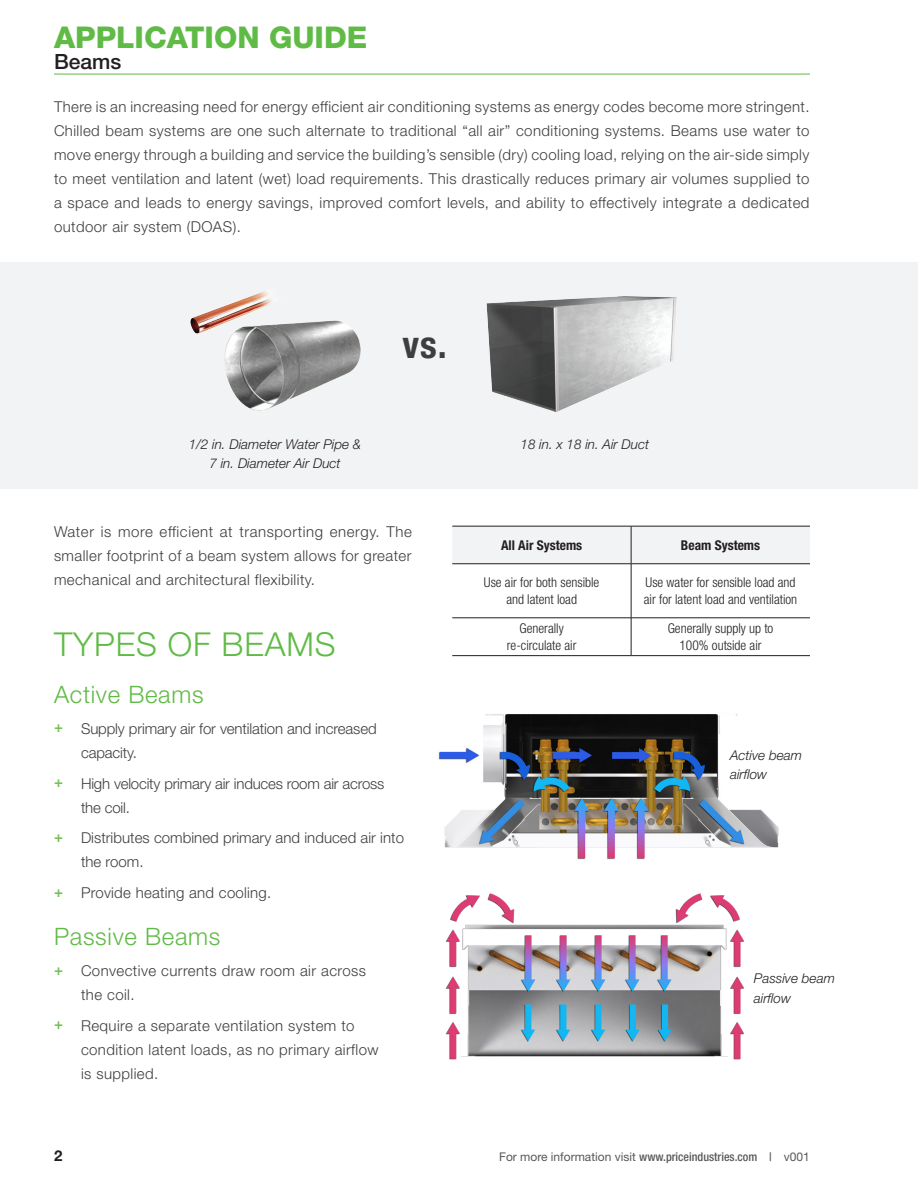
<style>
.page{position:relative;width:918px;height:1188px;background:#fff}
.page>*{position:absolute;margin:0;border:0;box-sizing:border-box;transform-origin:0 0}
.Special-Body{font:700 condensed 37.5px "Helvetica Neue LT Std";color:#3e3e3f}
.Special-Heading_2{font:300 33px "Helvetica Neue LT Std";letter-spacing:.025em;color:#60bb46}
.t1{font:800 30px "Helvetica Neue LT Std";color:#60bb46}
.Special-Heading_3{font:300 24px "Helvetica Neue LT Std";letter-spacing:.03em;color:#60bb46}
.t2{font:500 21px "Helvetica Neue LT Std";color:#231f20}
.Special-Body-2{font:300 15px/24px "Helvetica Neue LT Std";letter-spacing:.03em;color:#3e3e3f;text-align:justify}
.Special-Body-3{font:300 15px/24px "Helvetica Neue LT Std";letter-spacing:-.005em;color:#3e3e3f}
.Special-Body-4{font:300 15px/24px "Helvetica Neue LT Std";letter-spacing:.005em;color:#3e3e3f}
.Special-Body-5{font:300 15px/24px "Helvetica Neue LT Std";letter-spacing:-.01em;color:#3e3e3f}
.t3{font:700 15px "Helvetica Neue LT Std";color:#231f20}
._9pt_Table_-_Body{font:300 condensed 13.5px/16.2px "Helvetica Neue LT Std";color:#231f20;text-align:center}
.Special-Caption{font:italic 300 13.5px/19.5px "Helvetica Neue LT Std";color:#231f20}
._9pt_Table_-_Header{font:700 condensed 13.5px "Helvetica Neue LT Std";color:#231f20}
.t4{font:12px "Helvetica Neue LT Std";color:#57585a}
.s1{font-weight:500;color:#73c053}
.s2{font-weight:500;font-stretch:condensed}
</style>
<div class="page">
<div style="left:0;top:262px;width:918px;height:227px;background:#f2f3f4"></div>
<img style="left:486px;top:296px;width:191px;height:116px">
<img style="left:190px;top:291px;width:82px;height:43px">
<img style="left:221px;top:310px;width:140px;height:101px">
<img style="left:438px;top:714px;width:341px;height:146px">
<img style="left:445px;top:893px;width:300px;height:167px">
<div style="left:452px;top:527px;width:358px;height:37px;background:#f2f3f4"></div>
<hr style="left:452px;top:526px;width:179px;height:1px;background:#231f20">
<hr style="left:631px;top:526px;width:179px;height:1px;background:#231f20">
<hr style="left:631px;top:526px;width:1px;height:38px;background:#231f20">
<hr style="left:452px;top:564px;width:179px;height:1px;background:#231f20">
<hr style="left:631px;top:564px;width:179px;height:1px;background:#231f20">
<hr style="left:631px;top:564px;width:1px;height:54px;background:#231f20">
<hr style="left:452px;top:618px;width:179px;height:1px;background:#231f20">
<hr style="left:631px;top:618px;width:179px;height:1px;background:#231f20">
<hr style="left:631px;top:618px;width:1px;height:37px;background:#231f20">
<hr style="left:452px;top:655px;width:179px;height:1px;background:#231f20">
<hr style="left:631px;top:655px;width:179px;height:1px;background:#231f20">
<hr style="left:54px;top:74px;width:756px;height:1px;background:#60bb46">
<h3 class="t1" style="left:54px;top:20px;width:315px">APPLICATION GUIDE</h3>
<h3 class="t2" style="left:54px;top:49px;width:69px">Beams</h3>
<p class="Special-Body-2" style="left:54px;top:94px;width:757px">There is an increasing need for energy efficient air conditioning systems as energy codes become more stringent.<br>Chilled beam systems are one such alternate to traditional “all air” conditioning systems. Beams use water to move energy through a building and service the building’s sensible (dry) cooling load, relying on the air-side simply to meet ventilation and latent (wet) load requirements. This drastically reduces primary air volumes supplied to a space and leads to energy savings, improved comfort levels, and ability to effectively integrate a dedicated outdoor air system (DOAS).</p>
<p class="Special-Body" style="left:403px;top:322px;width:46px">vs.</p>
<p class="Special-Caption" style="left:189px;top:434px;width:174px;text-align:center">1/2 in. Diameter Water Pipe &amp;<br>7 in. Diameter Air Duct</p>
<p class="Special-Caption" style="left:521px;top:434px;width:130px">18 in. x 18 in. Air Duct</p>
<p class="Special-Body-2" style="left:54px;top:519px;width:359px">Water is more efficient at transporting energy. The smaller footprint of a beam system allows for greater mechanical and architectural flexibility.</p>
<p class="Special-Heading_2" style="left:54px;top:624px;width:283px">TYPES OF BEAMS</p>
<p class="Special-Heading_3" style="left:54px;top:680px;width:151px">Active Beams</p>
<p class="Special-Body-3" style="left:81px;top:716px;width:297px;text-indent:-27px"><span class="s1">+</span> Supply primary air for ventilation and increased capacity.</p>
<p class="Special-Body-5" style="left:81px;top:771px;width:305px;text-indent:-27px"><span class="s1">+</span> High velocity primary air induces room air across the coil.</p>
<p class="Special-Body-4" style="left:81px;top:826px;width:325px;text-indent:-27px"><span class="s1">+</span> Distributes combined primary and induced air into the room.</p>
<p class="Special-Body-2" style="left:54px;top:881px;width:219px"><span class="s1">+</span> Provide heating and cooling.</p>
<p class="Special-Heading_3" style="left:54px;top:922px;width:168px">Passive Beams</p>
<p class="Special-Body-2" style="left:81px;top:959px;width:287px;text-indent:-27px"><span class="s1">+</span> Convective currents draw room air across the coil.</p>
<p class="Special-Body-2" style="left:81px;top:1013px;width:299px;text-align:left;text-indent:-27px"><span class="s1">+</span> Require a separate ventilation system to condition latent loads, as no primary airflow is supplied.</p>
<p class="_9pt_Table_-_Header" style="left:501px;top:537px;width:83px">All Air Systems</p>
<p class="_9pt_Table_-_Header" style="left:681px;top:537px;width:81px">Beam Systems</p>
<p class="_9pt_Table_-_Body" style="left:484px;top:575px;width:117px">Use air for both sensible and latent load</p>
<p class="_9pt_Table_-_Body" style="left:644px;top:575px;width:155px;text-align:left">Use water for sensible load and air for latent load and ventilation</p>
<p class="_9pt_Table_-_Body" style="left:507px;top:620px;width:71px">Generally re-circulate air</p>
<p class="_9pt_Table_-_Body" style="left:668px;top:620px;width:107px">Generally supply up to<br>100% outside air</p>
<p class="Special-Caption" style="left:730px;top:745px;width:74px">Active beam airflow</p>
<p class="Special-Caption" style="left:754px;top:969px;width:83px">Passive beam airflow</p>
<p class="t3" style="left:54px;top:1146px;width:10px">2</p>
<p class="t4" style="left:499px;top:1150px;width:312px">For more information visit <span class="s2">www.priceindustries.com |</span> v001</p>
</div>
